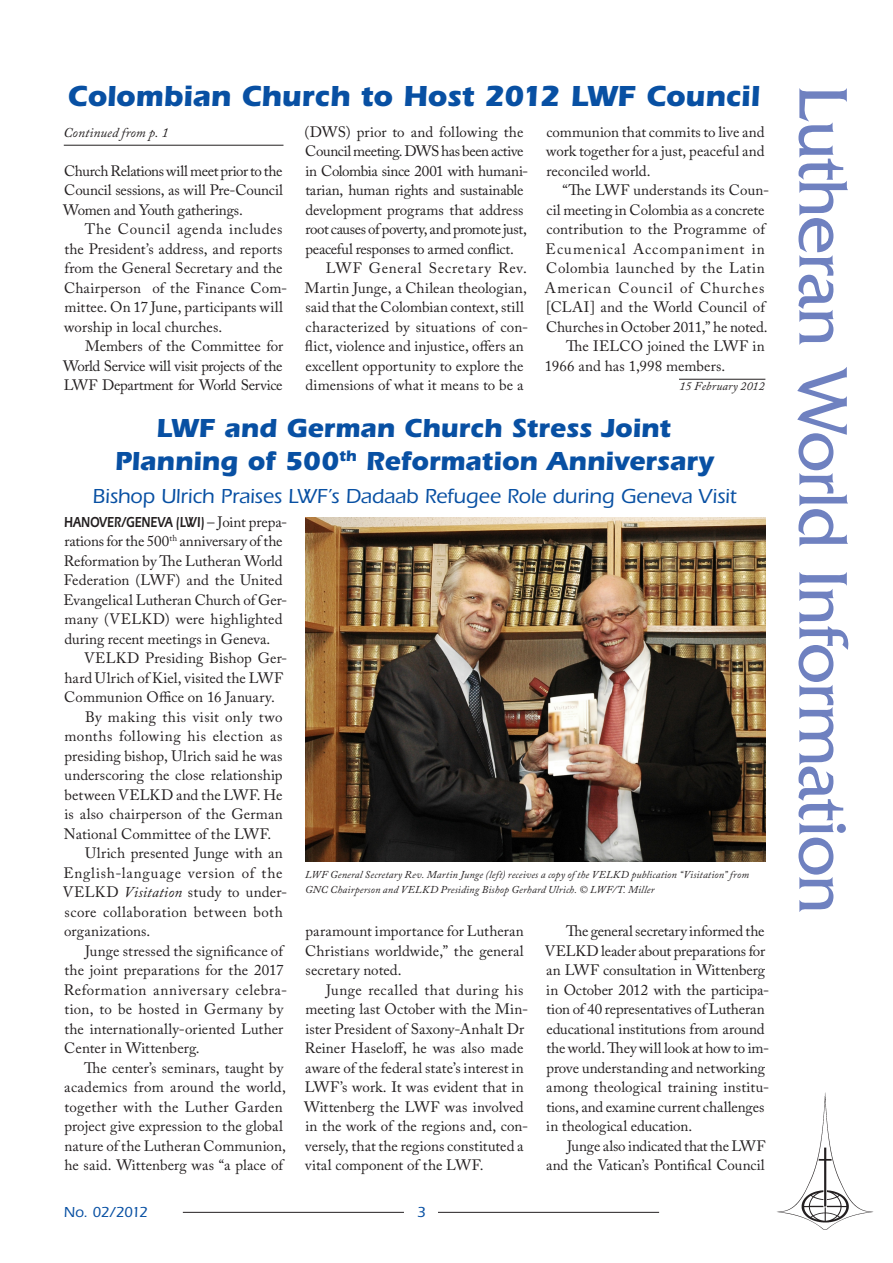
<style>
.page{position:relative;width:893px;height:1263px;background:#fff}
.page>*{position:absolute;margin:0;border:0;box-sizing:border-box;transform-origin:0 0}
.t1{font:72px "Friz Quadrata";letter-spacing:-.02em;color:#6f81c0}
.Heading_1{font:700 30px "Itc Eras";letter-spacing:-.005em;color:#0850a3}
.Heading_1_alt{font:700 27px/33px "Itc Eras";letter-spacing:-.005em;color:#0850a3;text-align:center}
.Heading_2_alt{font:500 21px "Itc Eras";letter-spacing:-.005em;color:#0850a3}
.Normal_first_byline{font:15px/19.5px "Adobe Caslon Pro";letter-spacing:.005em;color:#231f20}
.Normal_first_byline-2{font:15px/19.5px "Adobe Caslon Pro";letter-spacing:-.015em;color:#231f20}
.Normal_first_byline-3{font:15px/19.5px "Adobe Caslon Pro";letter-spacing:.025em;color:#231f20}
.t2{font:500 15px "Itc Eras";letter-spacing:-.035em;color:#0850a3}
.Normal_followed{font:italic 13.5px "Adobe Caslon Pro";letter-spacing:.005em;color:#231f20}
.Date{font:italic 12px "Adobe Caslon Pro";letter-spacing:.02em;color:#231f20}
.Captions{font:italic 10.5px/15px "Adobe Caslon Pro";letter-spacing:.015em;color:#231f20}
.s1{font-family:"Itc Eras";font-weight:600}
.s2{font-style:italic}
</style>
<div class="page">
<hr style="left:183px;top:1212px;width:221px;height:1px;background:#231f20">
<hr style="left:438px;top:1212px;width:221px;height:1px;background:#231f20">
<img style="left:777px;top:1092px;width:97px;height:138px">
<hr style="left:679px;top:379px;width:86px;height:1px;background:#231f20">
<hr style="left:64px;top:145px;width:219px;height:1px;background:#231f20">
<img style="left:305px;top:518px;width:460px;height:343px">
<p class="Heading_1" style="left:68px;top:79px;width:694px">Colombian Church to Host 2012 LWF Council</p>
<p class="Normal_followed" style="left:63px;top:124px;width:107px">Continued from p. 1</p>
<p class="Normal_first_byline-2" style="left:305px;top:122px;width:225px">(DWS) prior to and following the Council meeting. DWS has been active in Colombia since 2001 with humani&shy;tarian, human rights and sustainable development programs that address root causes of poverty, and promote just, peaceful responses to armed conflict.</p>
<p class="Normal_first_byline" style="left:305px;top:258px;width:225px;text-indent:21px">LWF General Secretary Rev.<br>Martin Junge, a Chilean theologian, said that the Colombian context, still characterized by situations of con&shy;flict, violence and injustice, offers an excellent opportunity to explore the dimensions of what it means to be a</p>
<p class="Normal_first_byline" style="left:546px;top:122px;width:220px;text-align:justify">communion that commits to live and work together for a just, peaceful and reconciled world.</p>
<p class="Normal_first_byline" style="left:545px;top:180px;width:226px;text-indent:18px">“The LWF understands its Coun&shy;cil meeting in Colombia as a concrete contribution to the Programme of<br>Ecumenical Accompaniment in<br>Colombia launched by the Latin<br>American Council of Churches [CLAI] and the World Council of<br>Churches in October 2011,” he noted.</p>
<p class="Normal_first_byline" style="left:545px;top:336px;width:221px;text-indent:21px">The IELCO joined the LWF in<br>1966 and has 1,998 members.</p>
<p class="Date" style="left:680px;top:379px;width:87px">15 February 2012</p>
<p class="Normal_first_byline" style="left:63px;top:161px;width:221px;text-align:justify">Church Relations will meet prior to the Council sessions, as will Pre-Council Women and Youth gatherings.</p>
<p class="Normal_first_byline" style="left:64px;top:219px;width:225px;text-indent:21px">The Council agenda includes the President’s address, and reports from the General Secretary and the<br>Chairperson of the Finance Com&shy;mittee. On 17 June, participants will worship in local churches.</p>
<p class="Normal_first_byline" style="left:63px;top:336px;width:222px;text-align:justify;text-indent:22px">Members of the Committee for World Service will visit projects of the LWF Department for World Service</p>
<p class="Heading_1_alt" style="left:115px;top:411px;width:601px">LWF and German Church Stress Joint<br>Planning of 500<sup>th</sup> Reformation Anniversary</p>
<p class="Heading_2_alt" style="left:93px;top:484px;width:645px">Bishop Ulrich Praises LWF’s Dadaab Refugee Role during Geneva Visit</p>
<p class="Normal_first_byline" style="left:64px;top:512px;width:225px"><span class="s1">HANOVER/GENEVA (LWI)</span> – Joint prepa&shy;rations for the 500<sup>th</sup> anniversary of the Reformation by The Lutheran World Federation (LWF) and the United Evangelical Lutheran Church of Ger&shy;many (VELKD) were highlighted during recent meetings in Geneva.</p>
<p class="Normal_first_byline" style="left:64px;top:648px;width:225px;text-indent:20px">VELKD Presiding Bishop Ger&shy;hard Ulrich of Kiel, visited the LWF<br>Communion Office on 16 January.</p>
<p class="Normal_first_byline" style="left:64px;top:707px;width:220px;text-align:justify;text-indent:21px">By making this visit only two months following his election as presiding bishop, Ulrich said he was underscoring the close relationship between VELKD and the LWF. He is also chairperson of the German National Committee of the LWF.</p>
<p class="Normal_first_byline-3" style="left:63px;top:843px;width:226px;text-indent:22px">Ulrich presented Junge with an<br>English-language version of the<br>VELKD <span class="s2">Visitation</span> study to under&shy;score collaboration between both organizations.</p>
<p class="Normal_first_byline" style="left:64px;top:941px;width:225px;text-indent:21px">Junge stressed the significance of the joint preparations for the 2017<br>Reformation anniversary celebra&shy;tion, to be hosted in Germany by the internationally-oriented Luther Center in Wittenberg.</p>
<p class="Normal_first_byline" style="left:64px;top:1058px;width:223px;text-indent:20px">The center’s seminars, taught by academics from around the world, together with the Luther Garden project give expression to the global nature of the Lutheran Communion, he said. Wittenberg was “a place of</p>
<p class="Captions" style="left:305px;top:867px;width:445px">LWF General Secretary Rev. Martin Junge (left) receives a copy of the VELKD publication “Visitation” from<br>GNC Chairperson and VELKD Presiding Bishop Gerhard Ulrich. © LWF/T. Miller</p>
<p class="Normal_first_byline" style="left:545px;top:921px;width:226px;text-indent:21px">The general secretary informed the VELKD leader about preparations for an LWF consultation in Wittenberg in October 2012 with the participa&shy;tion of 40 representatives of Lutheran educational institutions from around the world. They will look at how to im&shy;prove understanding and networking among theological training institu&shy;tions, and examine current challenges in theological education.</p>
<p class="Normal_first_byline" style="left:546px;top:1136px;width:221px;text-align:right">Junge also indicated that the LWF and the Vatican’s Pontifical Council</p>
<p class="Normal_first_byline" style="left:305px;top:921px;width:220px;text-align:justify">paramount importance for Lutheran Christians worldwide,” the general secretary noted.</p>
<p class="Normal_first_byline" style="left:304px;top:980px;width:226px;text-indent:22px">Junge recalled that during his meeting last October with the Min&shy;ister President of Saxony-Anhalt Dr Reiner Haseloff, he was also made aware of the federal state’s interest in LWF’s work. It was evident that in Wittenberg the LWF was involved in the work of the regions and, con&shy;versely, that the regions constituted a vital component of the LWF.</p>
<p class="t2" style="left:64px;top:1203px;width:86px">No. 02/2012</p>
<p class="t2" style="left:417px;top:1203px;width:10px">3</p>
<p class="t1" style="left:863px;top:85px;width:830px;rotate:90deg">Lutheran World Information</p>
</div>
